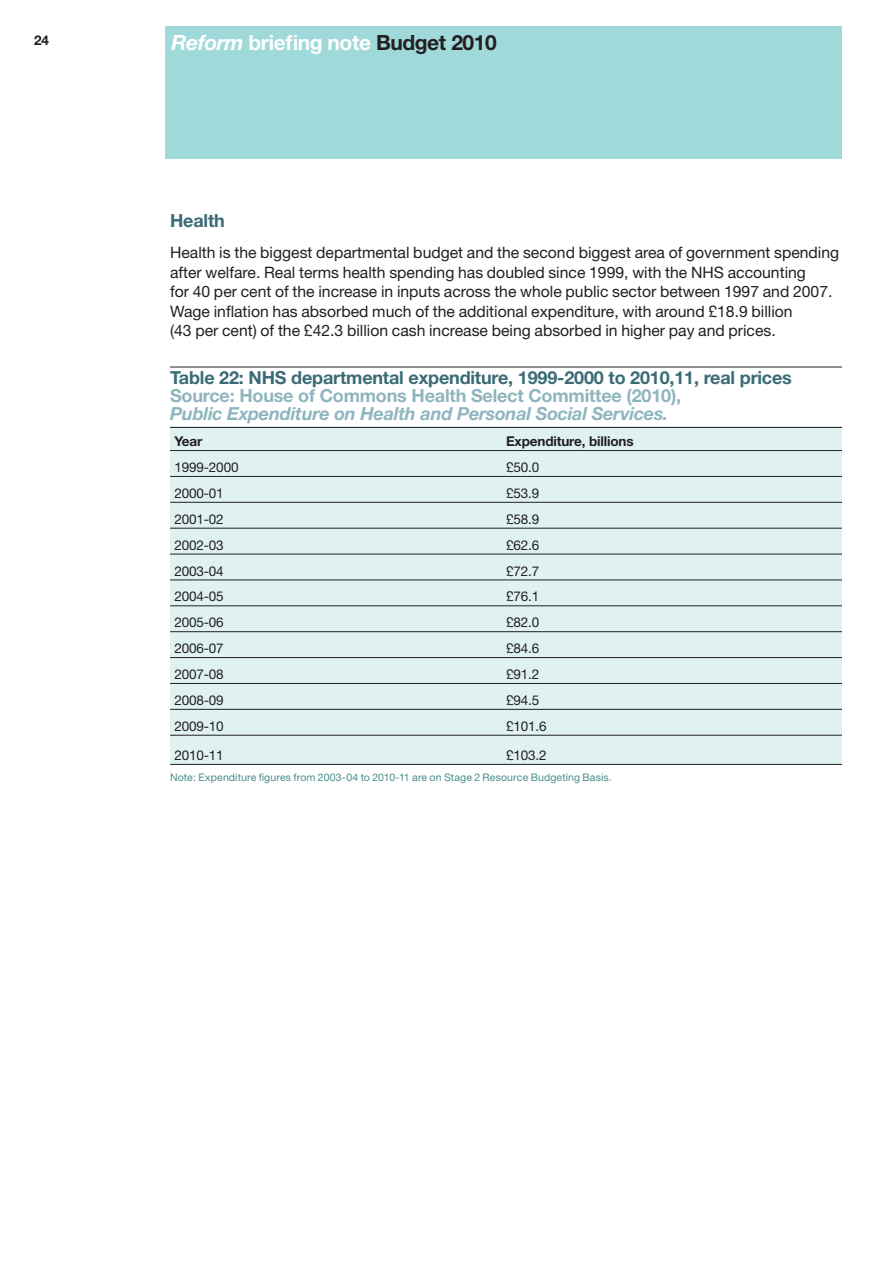
<style>
.page{position:relative;width:893px;height:1263px;background:#fff}
.page>*{position:absolute;margin:0;border:0;box-sizing:border-box;transform-origin:0 0}
.t1{font:700 21px "Helvetica Neue";letter-spacing:-.02em;color:#fff}
.t2{font:700 18px "Helvetica Neue";letter-spacing:-.01em;color:#3a6b75}
.t3{font:italic 700 18px "Helvetica Neue";letter-spacing:-.01em;color:#8eb5be}
.t4{font:700 18px "Helvetica Neue";letter-spacing:-.01em;color:#8eb5be}
.t5{font:15.75px/19.5px "Helvetica Neue";color:#231f20}
.t6{font:13.5px "Helvetica Neue";letter-spacing:-.01em;color:#231f20}
.t7{font:700 13.5px "Helvetica Neue";letter-spacing:-.01em;color:#231f20}
.t8{font:10.5px "Helvetica Neue";letter-spacing:.015em;color:#498e8b}
.s1{font-style:italic}
.s2{color:#231f20}
</style>
<div class="page">
<div style="left:166px;top:27px;width:676px;height:132px;background:#9fd9d9"></div>
<div style="left:170px;top:427px;width:672px;height:337px;background:#dff2f1"></div>
<hr style="left:170px;top:367px;width:672px;height:1px;background:#231f20">
<hr style="left:170px;top:427px;width:672px;height:1px;background:#231f20">
<hr style="left:170px;top:450px;width:672px;height:1px;background:#231f20">
<hr style="left:170px;top:476px;width:672px;height:1px;background:#231f20">
<hr style="left:170px;top:502px;width:672px;height:1px;background:#231f20">
<hr style="left:170px;top:528px;width:672px;height:1px;background:#231f20">
<hr style="left:170px;top:554px;width:672px;height:1px;background:#231f20">
<hr style="left:170px;top:580px;width:672px;height:1px;background:#231f20">
<hr style="left:170px;top:605px;width:672px;height:1px;background:#231f20">
<hr style="left:170px;top:631px;width:672px;height:1px;background:#231f20">
<hr style="left:170px;top:657px;width:672px;height:1px;background:#231f20">
<hr style="left:170px;top:683px;width:672px;height:1px;background:#231f20">
<hr style="left:170px;top:709px;width:672px;height:1px;background:#231f20">
<hr style="left:170px;top:735px;width:672px;height:1px;background:#231f20">
<hr style="left:170px;top:764px;width:672px;height:1px;background:#231f20">
<p class="t7" style="left:34px;top:31px;width:17px">24</p>
<h1 class="t1" style="left:171px;top:30px;width:327px"><span class="s1">Reform</span> briefing note <span class="s2">Budget 2010</span></h1>
<p class="t2" style="left:170px;top:209px;width:56px">Health</p>
<p class="t5" style="left:170px;top:243px;width:671px">Health is the biggest departmental budget and the second biggest area of government spending after welfare. Real terms health spending has doubled since 1999, with the NHS accounting<br>for 40 per cent of the increase in inputs across the whole public sector between 1997 and 2007.<br>Wage inflation has absorbed much of the additional expenditure, with around £18.9 billion<br>(43 per cent) of the £42.3 billion cash increase being absorbed in higher pay and prices.</p>
<p class="t2" style="left:170px;top:367px;width:623px">Table 22: NHS departmental expenditure, 1999-2000 to 2010,11, real prices</p>
<p class="t4" style="left:170px;top:385px;width:513px">Source: House of Commons Health Select Committee (2010),</p>
<p class="t3" style="left:170px;top:403px;width:500px">Public Expenditure on Health and Personal Social Services.</p>
<p class="t7" style="left:174px;top:433px;width:30px">Year</p>
<p class="t7" style="left:506px;top:433px;width:129px">Expenditure, billions</p>
<p class="t6" style="left:174px;top:459px;width:66px">1999-2000</p>
<p class="t6" style="left:506px;top:459px;width:35px">£50.0</p>
<p class="t6" style="left:174px;top:485px;width:51px">2000-01</p>
<p class="t6" style="left:506px;top:485px;width:35px">£53.9</p>
<p class="t6" style="left:174px;top:511px;width:51px">2001-02</p>
<p class="t6" style="left:506px;top:511px;width:35px">£58.9</p>
<p class="t6" style="left:174px;top:537px;width:51px">2002-03</p>
<p class="t6" style="left:506px;top:537px;width:35px">£62.6</p>
<p class="t6" style="left:174px;top:563px;width:51px">2003-04</p>
<p class="t6" style="left:506px;top:563px;width:35px">£72.7</p>
<p class="t6" style="left:174px;top:588px;width:51px">2004-05</p>
<p class="t6" style="left:506px;top:588px;width:35px">£76.1</p>
<p class="t6" style="left:174px;top:614px;width:51px">2005-06</p>
<p class="t6" style="left:506px;top:614px;width:35px">£82.0</p>
<p class="t6" style="left:174px;top:640px;width:51px">2006-07</p>
<p class="t6" style="left:506px;top:640px;width:35px">£84.6</p>
<p class="t6" style="left:174px;top:666px;width:51px">2007-08</p>
<p class="t6" style="left:506px;top:666px;width:35px">£91.2</p>
<p class="t6" style="left:174px;top:692px;width:51px">2008-09</p>
<p class="t6" style="left:506px;top:692px;width:35px">£94.5</p>
<p class="t6" style="left:174px;top:718px;width:51px">2009-10</p>
<p class="t6" style="left:506px;top:718px;width:42px">£101.6</p>
<p class="t6" style="left:174px;top:747px;width:51px">2010-11</p>
<p class="t6" style="left:506px;top:747px;width:42px">£103.2</p>
<p class="t8" style="left:170px;top:771px;width:443px">Note: Expenditure figures from 2003-04 to 2010-11 are on Stage 2 Resource Budgeting Basis.</p>
</div>
